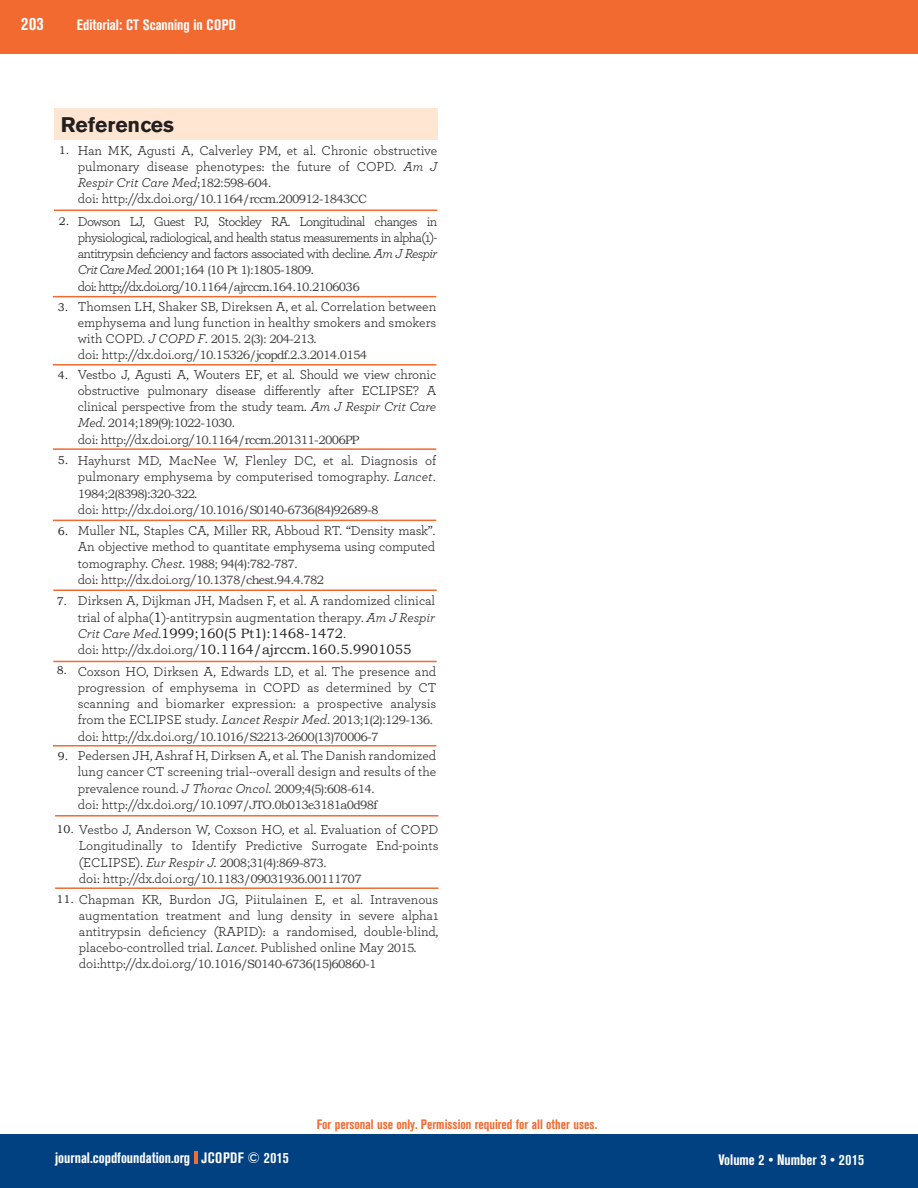
<style>
.page{position:relative;width:918px;height:1188px;background:#fff}
.page>*{position:absolute;margin:0;border:0;box-sizing:border-box;transform-origin:0 0}
.t1{font:700 21px "Akzidenz Grotesk BE";color:#231f20}
.t2{font:700 condensed 18px "Akzidenz Grotesk BE";color:#fff}
.t3{font:700 condensed 15px "Akzidenz Grotesk BE";color:#fff}
.t4{font:13.5px/16.2px "Breathe";letter-spacing:-.01em;color:#231f20;text-align:justify}
.t5{font:700 condensed 13.5px "Akzidenz Grotesk BE";color:#f26a30}
.t6{font:13.5px "Bookman Old Style";color:#231f20}
.t7{font:12px "Bookman Old Style";letter-spacing:-.06em;color:#3e3e3f}
.t8{font:11.25px "Bookman Old Style";color:#231f20}
.s1{font-style:italic}
.s2{font-family:"Bookman Old Style";font-size:12px;color:#3e3e3f}
.s3{font-family:"Breathe";font-size:13.5px;color:#231f20}
.s4{font-family:"Breathe";font-style:italic;font-size:13.5px;color:#231f20}
.s5{font-family:"Bookman Old Style"}
.s6{font-family:"Breathe"}
</style>
<div class="page">
<div style="left:0;top:1134px;width:918px;height:54px;background:#014081"></div>
<div style="left:0;top:0;width:918px;height:54px;background:#f26a30"></div>
<svg style="left:194px;top:1152px;width:3px;height:12px"></svg>
<hr style="left:54px;top:210px;width:383px;height:1px;background:#f26a30">
<hr style="left:53px;top:296px;width:383px;height:1px;background:#f26a30">
<hr style="left:53px;top:364px;width:383px;height:2px;background:#f26a30">
<hr style="left:53px;top:448px;width:383px;height:2px;background:#f26a30">
<hr style="left:53px;top:520px;width:383px;height:1px;background:#f26a30">
<hr style="left:53px;top:590px;width:384px;height:1px;background:#f26a30">
<hr style="left:53px;top:661px;width:384px;height:1px;background:#f26a30">
<hr style="left:53px;top:745px;width:383px;height:2px;background:#f26a30">
<div style="left:54px;top:108px;width:383px;height:31px;background:#fee6d3"></div>
<hr style="left:55px;top:815px;width:383px;height:2px;background:#f26a30">
<hr style="left:55px;top:887px;width:383px;height:2px;background:#f26a30">
<h2 class="t2" style="left:21px;top:13px;width:24px">203</h2>
<p class="t3" style="left:77px;top:16px;width:161px">Editorial: CT Scanning in COPD</p>
<p class="t1" style="left:61px;top:112px;width:115px">References</p>
<p class="t8" style="left:59px;top:143px;width:12px">1.</p>
<p class="t8" style="left:59px;top:213px;width:12px">2.</p>
<p class="t8" style="left:58px;top:300px;width:12px">3.</p>
<p class="t8" style="left:58px;top:368px;width:12px">4.</p>
<p class="t8" style="left:58px;top:452px;width:12px">5.</p>
<p class="t8" style="left:58px;top:524px;width:12px">6.</p>
<p class="t8" style="left:57px;top:593px;width:12px">7.</p>
<p class="t8" style="left:57px;top:663px;width:12px">8.</p>
<p class="t8" style="left:58px;top:749px;width:12px">9.</p>
<p class="t4" style="left:78px;top:142px;width:361px">Han MK, Agusti A, Calverley PM, et al. Chronic obstructive pulmonary disease phenotypes: the future of COPD. <span class="s1">Am J Respir Crit Care Med</span>;<span class="s2">182:598-604.</span></p>
<p class="t7" style="left:78px;top:191px;width:291px"><span class="s3">doi: http://dx.doi.org/</span>10.1164/rccm.200912-1843CC</p>
<p class="t4" style="left:78px;top:212px;width:361px">Dowson LJ, Guest PJ, Stockley RA. Longitudinal changes in physiological, radiological, and health status measurements in alpha(1)- antitrypsin deficiency and factors associated with decline. <span class="s1">Am J Respir</span></p>
<p class="t7" style="left:78px;top:262px;width:237px"><span class="s4">Crit Care Med</span><span class="s3">.</span> 2001;164 (10 Pt 1):1805-1809<span class="s3">.</span></p>
<p class="t7" style="left:78px;top:279px;width:284px"><span class="s3">doi: http://dx.doi.org/</span>10.1164/ajrccm.164.10.2106036</p>
<p class="t4" style="left:78px;top:297px;width:360px">Thomsen LH, Shaker SB, Direksen A, et al. Correlation between emphysema and lung function in healthy smokers and smokers</p>
<p class="t7" style="left:78px;top:331px;width:240px"><span class="s3">with COPD.</span> <span class="s4">J COPD F</span><span class="s3">.</span> 2015. 2(3): 204-213<span class="s3">.</span></p>
<p class="t7" style="left:78px;top:347px;width:291px"><span class="s3">doi: http://dx.doi.org/</span>10.15326/jcopdf.2.3.2014.0154</p>
<p class="t4" style="left:78px;top:365px;width:360px">Vestbo J, Agusti A, Wouters EF, et al. Should we view chronic obstructive pulmonary disease differently after ECLIPSE? A clinical perspective from the study team. <span class="s1">Am J Respir Crit Care</span></p>
<p class="t7" style="left:78px;top:415px;width:159px"><span class="s4">Med</span><span class="s3">.</span> 2014;189(9):1022-1030.</p>
<p class="t7" style="left:78px;top:432px;width:283px"><span class="s3">doi: http://dx.doi.org/</span>10.1164/rccm.201311-2006PP</p>
<p class="t4" style="left:78px;top:452px;width:360px">Hayhurst MD, MacNee W, Flenley DC, et al. Diagnosis of pulmonary emphysema by computerised tomography. <span class="s1">Lancet</span><span class="s2">.</span></p>
<p class="t7" style="left:78px;top:486px;width:121px">1984;2(8398):320-322<span class="s3">.</span></p>
<p class="t7" style="left:78px;top:502px;width:302px"><span class="s3">doi: http://dx.doi.org/</span>10.1016/S0140-6736(84)92689-8</p>
<p class="t4" style="left:78px;top:522px;width:359px">Muller NL, Staples CA, Miller RR, Abboud RT. “Density mask”.<br>An objective method to quantitate emphysema using computed</p>
<p class="t7" style="left:78px;top:556px;width:222px"><span class="s3">tomography.</span> <span class="s4">Chest</span><span class="s3">.</span> 1988; 94(4):782-787.</p>
<p class="t4" style="left:78px;top:571px;width:248px">doi: http://dx.doi.org/<span class="s2">10.1378/chest.94.4.782</span></p>
<p class="t4" style="left:78px;top:592px;width:359px">Dirksen A, Dijkman JH, Madsen F, et al. A randomized clinical trial of alpha(<span class="s5">1</span>)-antitrypsin augmentation therapy. <span class="s1">Am J Respir Crit Care Med</span>.<span class="s5">1999;160(5 Pt1):1468-1472</span>.</p>
<p class="t6" style="left:78px;top:641px;width:335px"><span class="s6">doi: http://dx.doi.org/</span>10.1164/ajrccm.160.5.9901055</p>
<p class="t4" style="left:78px;top:662px;width:360px">Coxson HO, Dirksen A, Edwards LD, et al. The presence and progression of emphysema in COPD as determined by CT scanning and biomarker expression: a prospective analysis from the ECLIPSE study. <span class="s1">Lancet Respir Med</span>. <span class="s2">2013;1(2):129-136.</span></p>
<p class="t7" style="left:78px;top:729px;width:302px"><span class="s3">doi: http://dx.doi.org/</span>10.1016/S2213-2600(13)70006-7</p>
<p class="t4" style="left:78px;top:747px;width:360px">Pedersen JH, Ashraf H, Dirksen A, et al. The Danish randomized lung cancer CT screening trial--overall design and results of the</p>
<p class="t7" style="left:78px;top:781px;width:299px"><span class="s3">prevalence round.</span> <span class="s4">J Thorac Oncol</span><span class="s3">.</span> 2009;4(5):608-614.</p>
<p class="t7" style="left:78px;top:797px;width:301px"><span class="s3">doi: http://dx.doi.org/</span>10.1097/JTO.0b013e3181a0d98f</p>
<p class="t4" style="left:79px;top:821px;width:361px">Vestbo J, Anderson W, Coxson HO, et al. Evaluation of COPD<br>Longitudinally to Identify Predictive Surrogate End-points</p>
<p class="t7" style="left:79px;top:855px;width:250px"><span class="s3">(ECLIPSE).</span> <span class="s4">Eur Respir J.</span> 2008;31(4):869-873.</p>
<p class="t7" style="left:79px;top:871px;width:284px"><span class="s3">doi: http://dx.doi.org/</span>10.1183/09031936.00111707</p>
<p class="t4" style="left:79px;top:890px;width:361px">Chapman KR, Burdon JG, Piitulainen E, et al. Intravenous augmentation treatment and lung density in severe alpha1 antitrypsin deficiency (RAPID): a randomised, double-blind, placebo-controlled trial. <span class="s1">Lancet</span>. Published online May <span class="s2">2015</span>.</p>
<p class="t7" style="left:79px;top:957px;width:299px"><span class="s3">doi:http://dx.doi.org/</span>10.1016/S0140-6736(15)60860-1</p>
<p class="t8" style="left:56px;top:822px;width:19px">10.</p>
<p class="t8" style="left:56px;top:891px;width:19px">11.</p>
<p class="t5" style="left:317px;top:1117px;width:282px">For personal use only. Permission required for all other uses.</p>
<p class="t3" style="left:55px;top:1149px;width:235px">journal.copdfoundation.org JCOPDF © 2015</p>
<p class="t3" style="left:719px;top:1151px;width:147px">Volume 2 • Number 3 • 2015</p>
</div>
